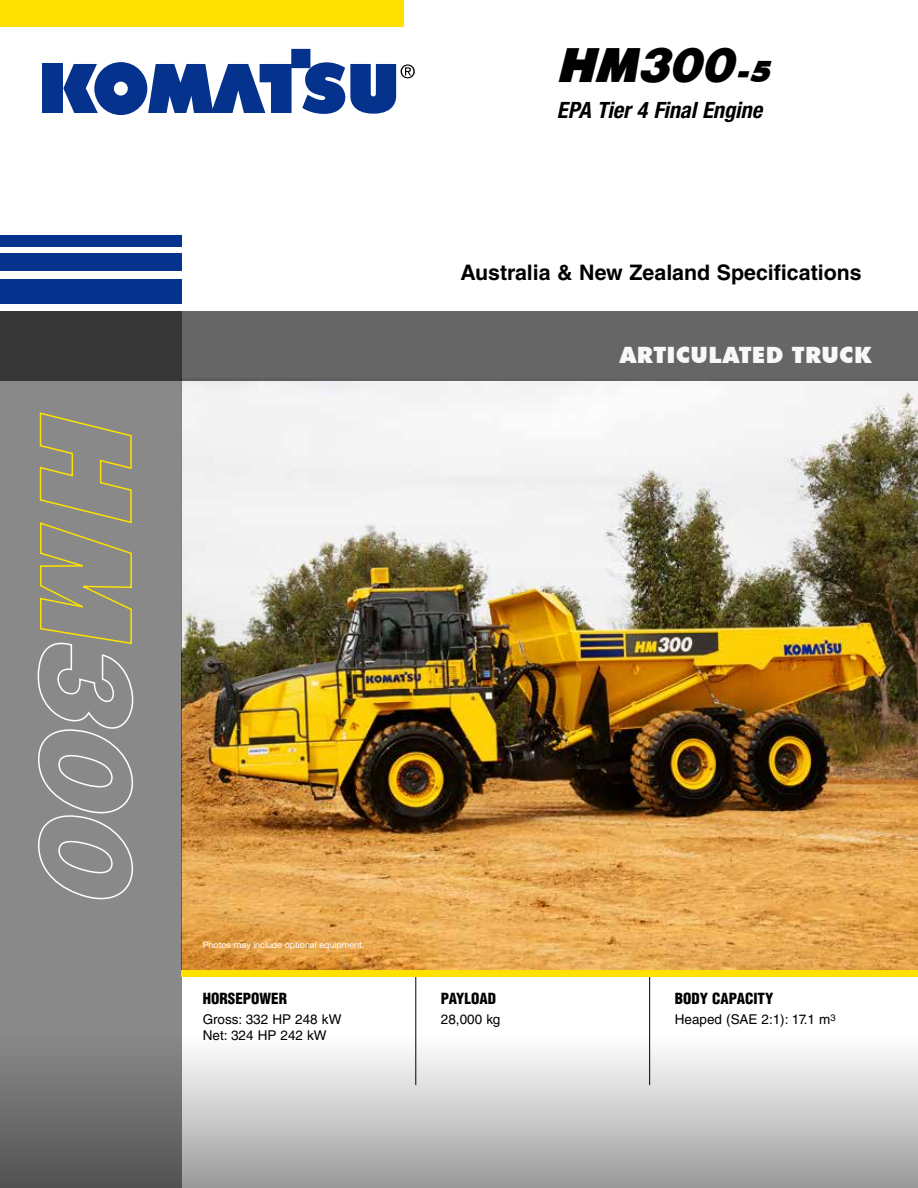
<style>
.page{position:relative;width:918px;height:1188px;background:#fff}
.page>*{position:absolute;margin:0;border:0;box-sizing:border-box;transform-origin:0 0}
.t1{font:italic 45px "Komatsu VI";color:#000}
.t2{font:italic 700 condensed 22.5px "Helvetica Neue LT Com";color:#000}
.t3{font:900 22.5px "Futura BT";letter-spacing:.015em;color:#fff}
.t4{font:700 21.45px "Helvetica LT Std";color:#000}
.t5{font:900 condensed 15px "Helvetica LT Std";color:#000}
.t6{font:13.5px/16.5px "Helvetica LT Std";color:#000}
.t7{font:9px "Helvetica Neue LT Pro";letter-spacing:-.005em;color:#fff}
.s1{font-family:"Futura BT";font-weight:900;font-size:30px}
</style>
<div class="page">
<img style="left:182px;top:380px;width:736px;height:590px">
<div style="left:0;top:311px;width:182px;height:877px;background:#898989"></div>
<div style="left:0;top:279px;width:182px;height:24px;background:#05328d"></div>
<div style="left:0;top:235px;width:182px;height:12px;background:#05328d"></div>
<div style="left:0;top:253px;width:182px;height:18px;background:#05328d"></div>
<div style="left:0;top:0;width:404px;height:26px;background:#ffe100"></div>
<svg style="left:0;top:1034px;width:918px;height:154px"></svg>
<svg style="left:0;top:311px;width:918px;height:69px;background:#5c5c5c"></svg>
<svg style="left:37px;top:412px;width:97px;height:488px"></svg>
<hr style="left:415px;top:970px;width:1px;height:115px;background:#000">
<hr style="left:649px;top:970px;width:1px;height:115px;background:#000">
<div style="left:182px;top:970px;width:736px;height:7px;background:#ffe100"></div>
<div style="left:43px;top:64px;width:20px;height:49px;background:#05328d"></div>
<svg style="left:63px;top:49px;width:352px;height:67px"></svg>
<h1 class="t1" style="left:559px;top:42px;width:221px">HM300<span class="s1">-5</span></h1>
<h2 class="t2" style="left:557px;top:97px;width:207px">EPA Tier 4 Final Engine</h2>
<h3 class="t4" style="left:460px;top:260px;width:403px">Australia &amp; New Zealand Specifications</h3>
<h2 class="t3" style="left:620px;top:342px;width:253px">ARTICULATED TRUCK</h2>
<p class="t7" style="left:203px;top:940px;width:163px">Photos may include optional equipment.</p>
<p class="t5" style="left:203px;top:989px;width:86px">HORSEPOWER</p>
<p class="t6" style="left:203px;top:1011px;width:140px">Gross: 332 HP 248 kW<br>Net: 324 HP 242 kW</p>
<p class="t5" style="left:441px;top:989px;width:57px">PAYLOAD</p>
<p class="t6" style="left:441px;top:1011px;width:61px">28,000 kg</p>
<p class="t5" style="left:675px;top:989px;width:100px">BODY CAPACITY</p>
<p class="t6" style="left:675px;top:1011px;width:162px">Heaped (SAE 2:1): 17.1 m<sup>3</sup></p>
</div>
